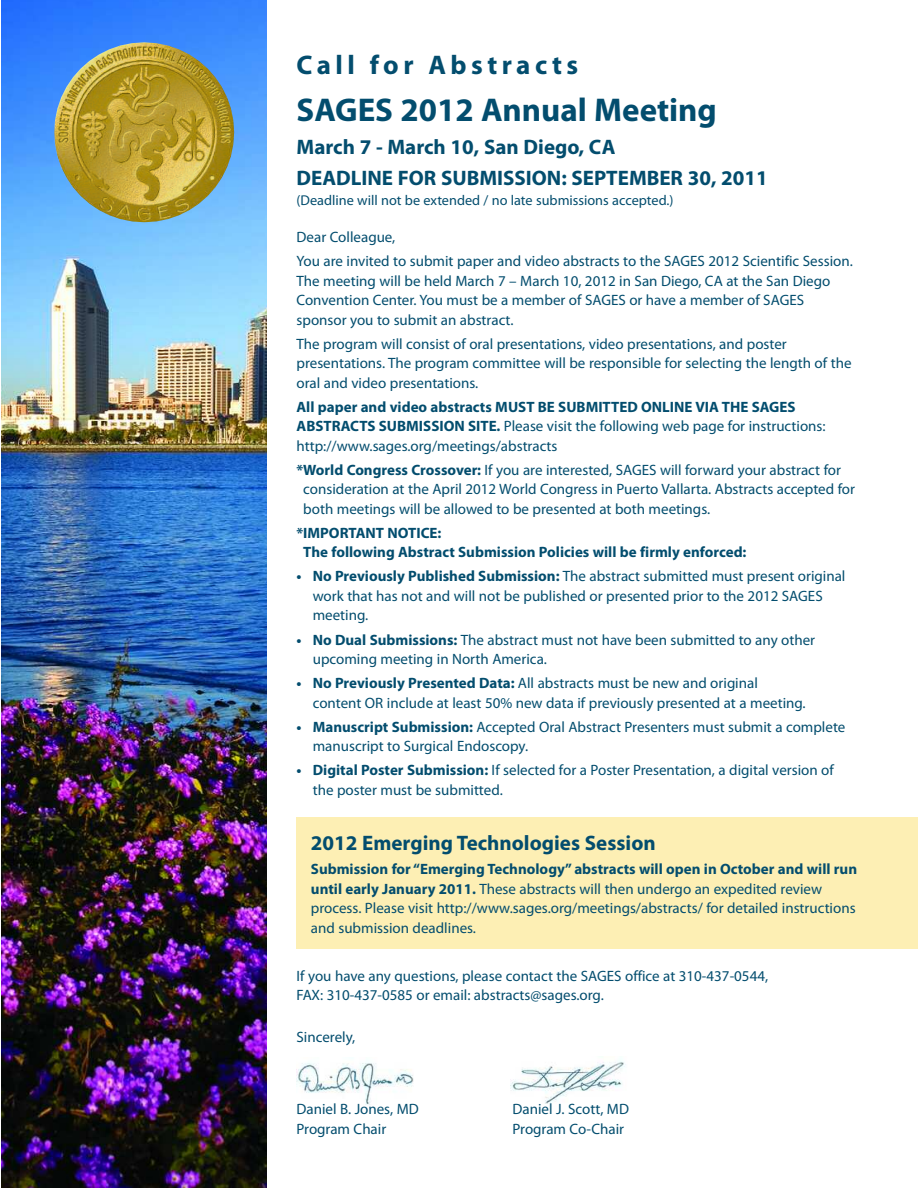
<style>
.page{position:relative;width:918px;height:1188px;background:#fff}
.page>*{position:absolute;margin:0;border:0;box-sizing:border-box;transform-origin:0 0}
.t1{font:700 33px "Myriad Pro";color:#034d6e}
.t2{font:700 27px "Myriad Pro";letter-spacing:.165em;color:#034d6e}
.t3{font:700 21px/31.5px "Myriad Pro";color:#034d6e}
.t4{font:15px/19.5px "Myriad Pro";color:#034d6e}
.t5{font:700 15px/19.5px "Myriad Pro";color:#034d6e}
.t6{font:14.25px "Myriad Pro";color:#034d6e}
.s1{font-weight:700}
</style>
<div class="page">
<img style="left:296px;top:1063px;width:117px;height:42px">
<img style="left:511px;top:1060px;width:115px;height:44px">
<div style="left:296px;top:817px;width:622px;height:132px;background:#fdefb4"></div>
<hr style="left:0;top:0;width:1px;height:590px;background:#b3d1ef">
<img style="left:1px;top:0;width:265px;height:1188px">
<img style="left:54px;top:42px;width:180px;height:180px">
<h2 class="t2" style="left:297px;top:55px;width:283px">Call for Abstracts</h2>
<h1 class="t1" style="left:297px;top:97px;width:422px">SAGES 2012 Annual Meeting</h1>
<h3 class="t3" style="left:297px;top:133px;width:473px">March 7 - March 10, San Diego, CA<br>DEADLINE FOR SUBMISSION: SEPTEMBER 30, 2011</h3>
<p class="t6" style="left:297px;top:195px;width:379px">(Deadline will not be extended / no late submissions accepted.)</p>
<p class="t4" style="left:297px;top:226px;width:558px;line-height:24px">Dear Colleague,<br>You are invited to submit paper and video abstracts to the SAGES 2012 Scientific Session.</p>
<p class="t4" style="left:297px;top:272px;width:535px">The meeting will be held March 7 – March 10, 2012 in San Diego, CA at the San Diego<br>Convention Center. You must be a member of SAGES or have a member of SAGES sponsor you to submit an abstract.</p>
<p class="t4" style="left:297px;top:335px;width:556px">The program will consist of oral presentations, video presentations, and poster presentations. The program committee will be responsible for selecting the length of the oral and video presentations.</p>
<p class="t4" style="left:297px;top:398px;width:531px"><span class="s1">All paper and video abstracts MUST BE SUBMITTED ONLINE VIA THE SAGES<br>ABSTRACTS SUBMISSION SITE.</span> Please visit the following web page for instructions: http://www.sages.org/meetings/abstracts</p>
<p class="t4" style="left:303px;top:461px;width:553px;text-indent:-7px"><span class="s1">*World Congress Crossover:</span> If you are interested, SAGES will forward your abstract for consideration at the April 2012 World Congress in Puerto Vallarta. Abstracts accepted for both meetings will be allowed to be presented at both meetings.</p>
<p class="t5" style="left:303px;top:524px;width:445px;text-indent:-7px">*IMPORTANT NOTICE:<br>The following Abstract Submission Policies will be firmly enforced:</p>
<p class="t4" style="left:313px;top:568px;width:534px;text-indent:-16px"><span class="s1">• No Previously Published Submission:</span> The abstract submitted must present original work that has not and will not be published or presented prior to the 2012 SAGES meeting.</p>
<p class="t4" style="left:313px;top:631px;width:504px;text-indent:-16px"><span class="s1">• No Dual Submissions:</span> The abstract must not have been submitted to any other upcoming meeting in North America.</p>
<p class="t4" style="left:313px;top:674px;width:495px;text-indent:-16px"><span class="s1">• No Previously Presented Data:</span> All abstracts must be new and original content OR include at least 50% new data if previously presented at a meeting.</p>
<p class="t4" style="left:313px;top:718px;width:534px;text-indent:-16px"><span class="s1">• Manuscript Submission:</span> Accepted Oral Abstract Presenters must submit a complete manuscript to Surgical Endoscopy.</p>
<p class="t4" style="left:313px;top:762px;width:523px;text-indent:-16px"><span class="s1">• Digital Poster Submission:</span> If selected for a Poster Presentation, a digital version of the poster must be submitted.</p>
<h3 class="t3" style="left:311px;top:829px;width:346px">2012 Emerging Technologies Session</h3>
<p class="t4" style="left:311px;top:861px;width:548px"><span class="s1">Submission for “Emerging Technology” abstracts will open in October and will run until early January 2011.</span> These abstracts will then undergo an expedited review process. Please visit http://www.sages.org/meetings/abstracts/ for detailed instructions and submission deadlines.</p>
<p class="t4" style="left:297px;top:967px;width:473px">If you have any questions, please contact the SAGES office at 310-437-0544,<br>FAX: 310-437-0585 or email: abstracts@sages.org.</p>
<p class="t4" style="left:297px;top:1029px;width:60px">Sincerely,</p>
<p class="t4" style="left:297px;top:1101px;width:124px">Daniel B. Jones, MD</p>
<p class="t4" style="left:513px;top:1101px;width:118px">Daniel J. Scott, MD</p>
<p class="t4" style="left:297px;top:1120px;width:91px">Program Chair</p>
<p class="t4" style="left:513px;top:1120px;width:113px">Program Co-Chair</p>
</div>
